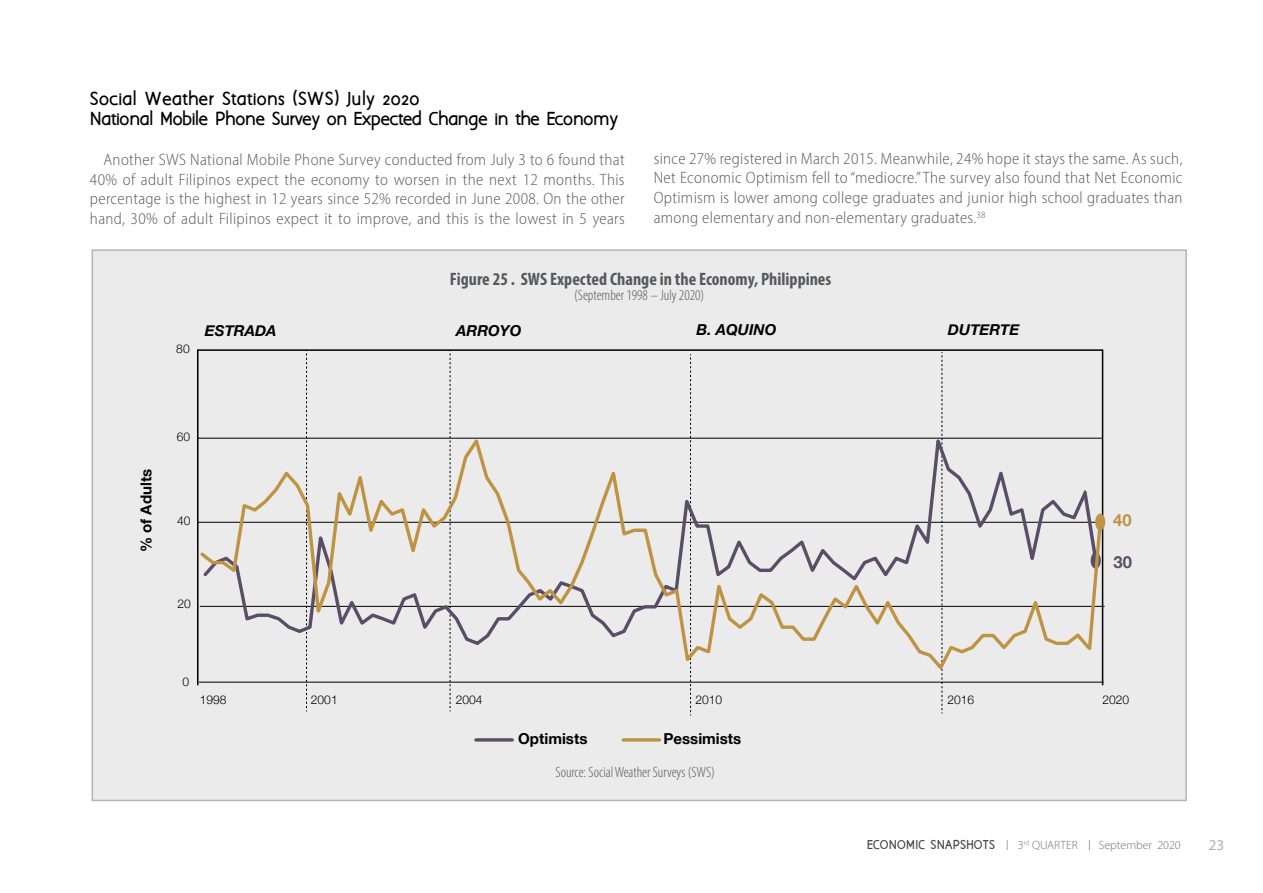
<style>
.page{position:relative;width:1263px;height:893px;background:#fff}
.page>*{position:absolute;margin:0;border:0;box-sizing:border-box;transform-origin:0 0}
.t1{font:700 condensed 18px "Myriad Pro";color:#58595b}
.t2{font:700 16.65px "Helvetica Neue";color:#d0a04a}
.t3{font:700 16.65px "Helvetica Neue";color:#635471}
.t4{font:300 semi-condensed 16.5px/19.8px "Myriad Pro";letter-spacing:.02em;color:#58595b;text-align:justify}
.t5{font:700 16.5px/19.8px "Aaargh Cyrillic";letter-spacing:-.04em;color:#000}
.t6{font:700 15.15px "Helvetica Neue";color:#000}
.t7{font:italic 700 15.15px "Helvetica Neue";color:#000}
.t8{font:300 condensed 15px "Myriad Pro";color:#58595b}
.t9{font:15px "Myriad Pro";color:#b2b1b1}
.t10{font:300 12px "Helvetica Neue";color:#000}
.t11{font:300 12px "Myriad Pro";color:#717275}
.t12{font:700 11.25px "Aaargh Cyrillic";color:#464547}
</style>
<div class="page">
<div style="left:92px;top:249px;width:1095px;height:552px;background:#ebebec;border:2px solid #b1b4b6"></div>
<svg style="left:476px;top:738px;width:36px;height:4px"></svg>
<svg style="left:623px;top:738px;width:36px;height:4px"></svg>
<svg style="left:197px;top:349px;width:907px;height:338px"></svg>
<hr style="left:198px;top:438px;width:904px;height:1px;background:#000">
<svg style="left:306px;top:350px;width:1px;height:361px"></svg>
<svg style="left:450px;top:350px;width:1px;height:361px"></svg>
<svg style="left:690px;top:354px;width:1px;height:361px"></svg>
<svg style="left:941px;top:352px;width:1px;height:361px"></svg>
<svg style="left:200px;top:426px;width:889px;height:64px"></svg>
<svg style="left:1071px;top:490px;width:34px;height:162px"></svg>
<svg style="left:197px;top:433px;width:874px;height:241px"></svg>
<p class="t5" style="left:90px;top:90px;width:530px">Social Weather Stations (SWS) July 2020<br>National Mobile Phone Survey on Expected Change in the Economy</p>
<p class="t4" style="left:90px;top:149px;width:536px;text-indent:13px">Another SWS National Mobile Phone Survey conducted from July 3 to 6 found that 40% of adult Filipinos expect the economy to worsen in the next 12 months. This percentage is the highest in 12 years since 52% recorded in June 2008. On the other hand, 30% of adult Filipinos expect it to improve, and this is the lowest in 5 years</p>
<p class="t4" style="left:654px;top:148px;width:530px">since 27% registered in March 2015. Meanwhile, 24% hope it stays the same. As such, Net Economic Optimism fell to “mediocre.” The survey also found that Net Economic Optimism is lower among college graduates and junior high school graduates than among elementary and non-elementary graduates.<sup>38</sup></p>
<p class="t1" style="left:450px;top:268px;width:383px">Figure 25 . SWS Expected Change in the Economy, Philippines</p>
<p class="t8" style="left:574px;top:286px;width:132px">(September 1998 – July 2020)</p>
<p class="t10" style="left:176px;top:339px;width:15px">80</p>
<p class="t7" style="left:205px;top:319px;width:73px">ESTRADA</p>
<p class="t7" style="left:456px;top:319px;width:67px">ARROYO</p>
<p class="t7" style="left:697px;top:318px;width:81px">B. AQUINO</p>
<p class="t7" style="left:948px;top:318px;width:73px">DUTERTE</p>
<p class="t6" style="left:134px;top:552px;width:85px;rotate:-90deg">% of Adults</p>
<p class="t10" style="left:177px;top:427px;width:15px">60</p>
<p class="t10" style="left:177px;top:511px;width:15px">40</p>
<p class="t10" style="left:178px;top:594px;width:15px">20</p>
<p class="t2" style="left:1113px;top:507px;width:20px">40</p>
<p class="t3" style="left:1113px;top:548px;width:20px">30</p>
<p class="t10" style="left:182px;top:672px;width:8px">0</p>
<p class="t10" style="left:200px;top:690px;width:28px">1998</p>
<p class="t10" style="left:311px;top:690px;width:28px">2001</p>
<p class="t10" style="left:456px;top:690px;width:28px">2004</p>
<p class="t10" style="left:695px;top:690px;width:28px">2010</p>
<p class="t10" style="left:947px;top:690px;width:28px">2016</p>
<p class="t10" style="left:1102px;top:690px;width:28px">2020</p>
<p class="t6" style="left:518px;top:726px;width:71px">Optimists</p>
<p class="t6" style="left:663px;top:726px;width:79px">Pessimists</p>
<p class="t8" style="left:555px;top:763px;width:161px">Source: Social Weather Surveys (SWS)</p>
<p class="t12" style="left:867px;top:838px;width:130px">ECONOMIC SNAPSHOTS</p>
<p class="t11" style="left:1018px;top:838px;width:61px">3<sup>rd</sup> QUARTER</p>
<p class="t9" style="left:1209px;top:836px;width:17px">23</p>
<p class="t11" style="left:1099px;top:838px;width:84px">September 2020</p>
</div>
